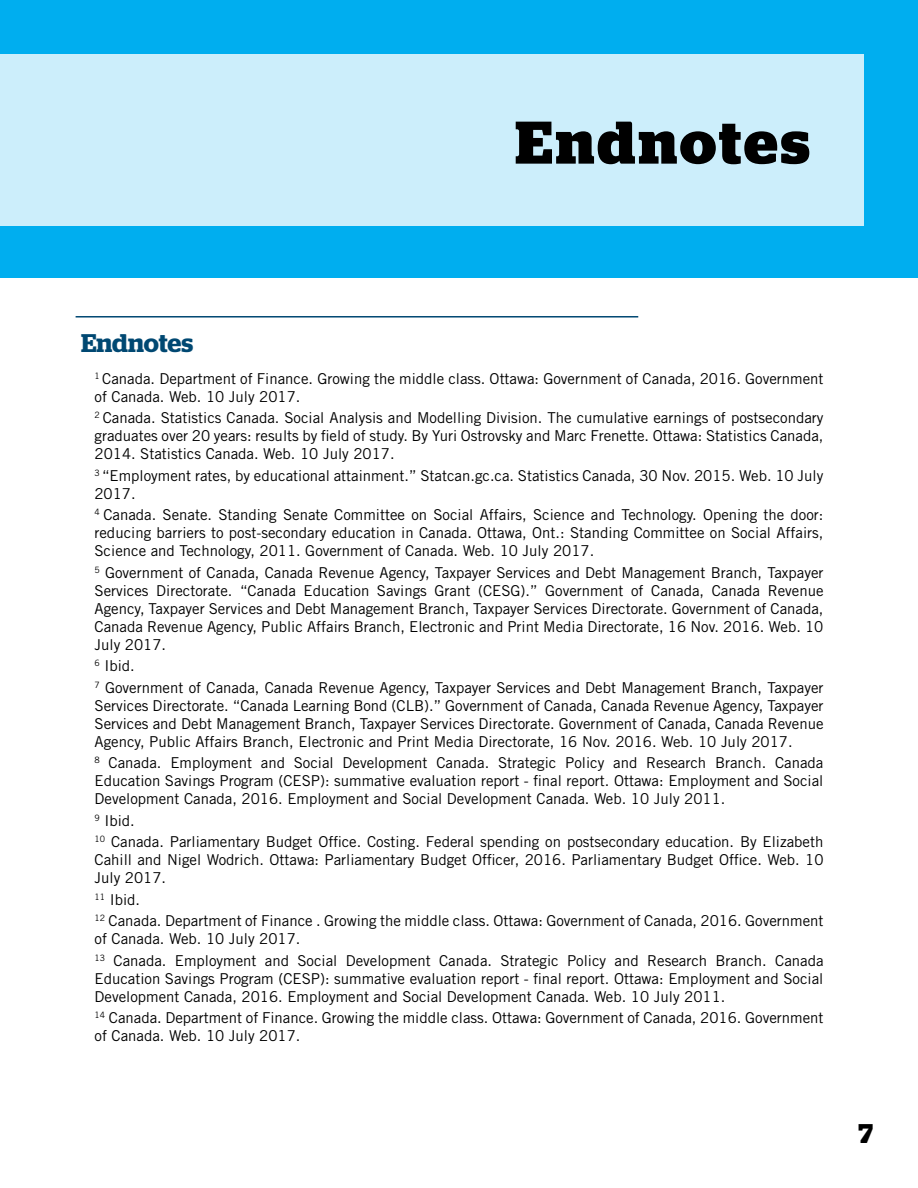
<style>
.page{position:relative;width:918px;height:1188px;background:#fff}
.page>*{position:absolute;margin:0;border:0;box-sizing:border-box;transform-origin:0 0}
.t1{font:700 60px "Stag";letter-spacing:.045em;color:#000}
.t2{font:700 27px "Stag";color:#000}
.t3{font:600 25.5px "Stag";letter-spacing:-.005em;color:#004872}
.t4{font:15px/18px "Trade Gothic";color:#000}
</style>
<div class="page">
<div style="left:0;top:0;width:918px;height:278px;background:#00aeef"></div>
<div style="left:0;top:55px;width:864px;height:171px;background:#cceefb"></div>
<hr style="left:76px;top:316px;width:562px;height:2px;background:#004872">
<h1 class="t1" style="left:515px;top:108px;width:296px">Endnotes</h1>
<h3 class="t3" style="left:81px;top:328px;width:114px">Endnotes</h3>
<p class="t4" style="left:94px;top:369px;width:731px"><sup>1</sup> Canada. Department of Finance. Growing the middle class. Ottawa: Government of Canada, 2016. Government of Canada. Web. 10 July 2017.</p>
<p class="t4" style="left:94px;top:409px;width:731px;text-align:justify"><sup>2</sup> Canada. Statistics Canada. Social Analysis and Modelling Division. The cumulative earnings of postsecondary graduates over 20 years: results by field of study. By Yuri Ostrovsky and Marc Frenette. Ottawa: Statistics Canada, 2014. Statistics Canada. Web. 10 July 2017.</p>
<p class="t4" style="left:94px;top:466px;width:730px"><sup>3</sup> “Employment rates, by educational attainment.” Statcan.gc.ca. Statistics Canada, 30 Nov. 2015. Web. 10 July<br>2017.</p>
<p class="t4" style="left:94px;top:506px;width:731px;text-align:justify"><sup>4</sup> Canada. Senate. Standing Senate Committee on Social Affairs, Science and Technology. Opening the door: reducing barriers to post-secondary education in Canada. Ottawa, Ont.: Standing Committee on Social Affairs, Science and Technology, 2011. Government of Canada. Web. 10 July 2017.</p>
<p class="t4" style="left:94px;top:563px;width:731px;text-align:justify"><sup>5</sup> Government of Canada, Canada Revenue Agency, Taxpayer Services and Debt Management Branch, Taxpayer Services Directorate. “Canada Education Savings Grant (CESG).” Government of Canada, Canada Revenue Agency, Taxpayer Services and Debt Management Branch, Taxpayer Services Directorate. Government of Canada, Canada Revenue Agency, Public Affairs Branch, Electronic and Print Media Directorate, 16 Nov. 2016. Web. 10<br>July 2017.</p>
<p class="t4" style="left:94px;top:655px;width:731px;line-height:21.5px"><sup>6</sup> Ibid.<br><sup>7</sup> Government of Canada, Canada Revenue Agency, Taxpayer Services and Debt Management Branch, Taxpayer</p>
<p class="t4" style="left:95px;top:696px;width:731px;text-align:justify">Services Directorate. “Canada Learning Bond (CLB).” Government of Canada, Canada Revenue Agency, Taxpayer Services and Debt Management Branch, Taxpayer Services Directorate. Government of Canada, Canada Revenue Agency, Public Affairs Branch, Electronic and Print Media Directorate, 16 Nov. 2016. Web. 10 July 2017.</p>
<p class="t4" style="left:94px;top:754px;width:730px;text-align:justify"><sup>8</sup> Canada. Employment and Social Development Canada. Strategic Policy and Research Branch. Canada Education Savings Program (CESP): summative evaluation report - final report. Ottawa: Employment and Social Development Canada, 2016. Employment and Social Development Canada. Web. 10 July 2011.</p>
<p class="t4" style="left:94px;top:810px;width:730px;line-height:21.5px"><sup>9</sup> Ibid.<br><sup>10</sup> Canada. Parliamentary Budget Office. Costing. Federal spending on postsecondary education. By Elizabeth</p>
<p class="t4" style="left:95px;top:851px;width:731px">Cahill and Nigel Wodrich. Ottawa: Parliamentary Budget Officer, 2016. Parliamentary Budget Office. Web. 10<br>July 2017.</p>
<p class="t4" style="left:94px;top:889px;width:731px;line-height:21.5px"><sup>11</sup> Ibid.<br><sup>12</sup> Canada. Department of Finance . Growing the middle class. Ottawa: Government of Canada, 2016. Government</p>
<p class="t4" style="left:94px;top:928px;width:731px;line-height:21.5px">of Canada. Web. 10 July 2017.<br><sup>13</sup> Canada. Employment and Social Development Canada. Strategic Policy and Research Branch. Canada</p>
<p class="t4" style="left:95px;top:969px;width:730px">Education Savings Program (CESP): summative evaluation report - final report. Ottawa: Employment and Social<br>Development Canada, 2016. Employment and Social Development Canada. Web. 10 July 2011.</p>
<p class="t4" style="left:94px;top:1009px;width:731px"><sup>14</sup> Canada. Department of Finance. Growing the middle class. Ottawa: Government of Canada, 2016. Government of Canada. Web. 10 July 2017.</p>
<h2 class="t2" style="left:858px;top:1118px;width:16px">7</h2>
</div>
